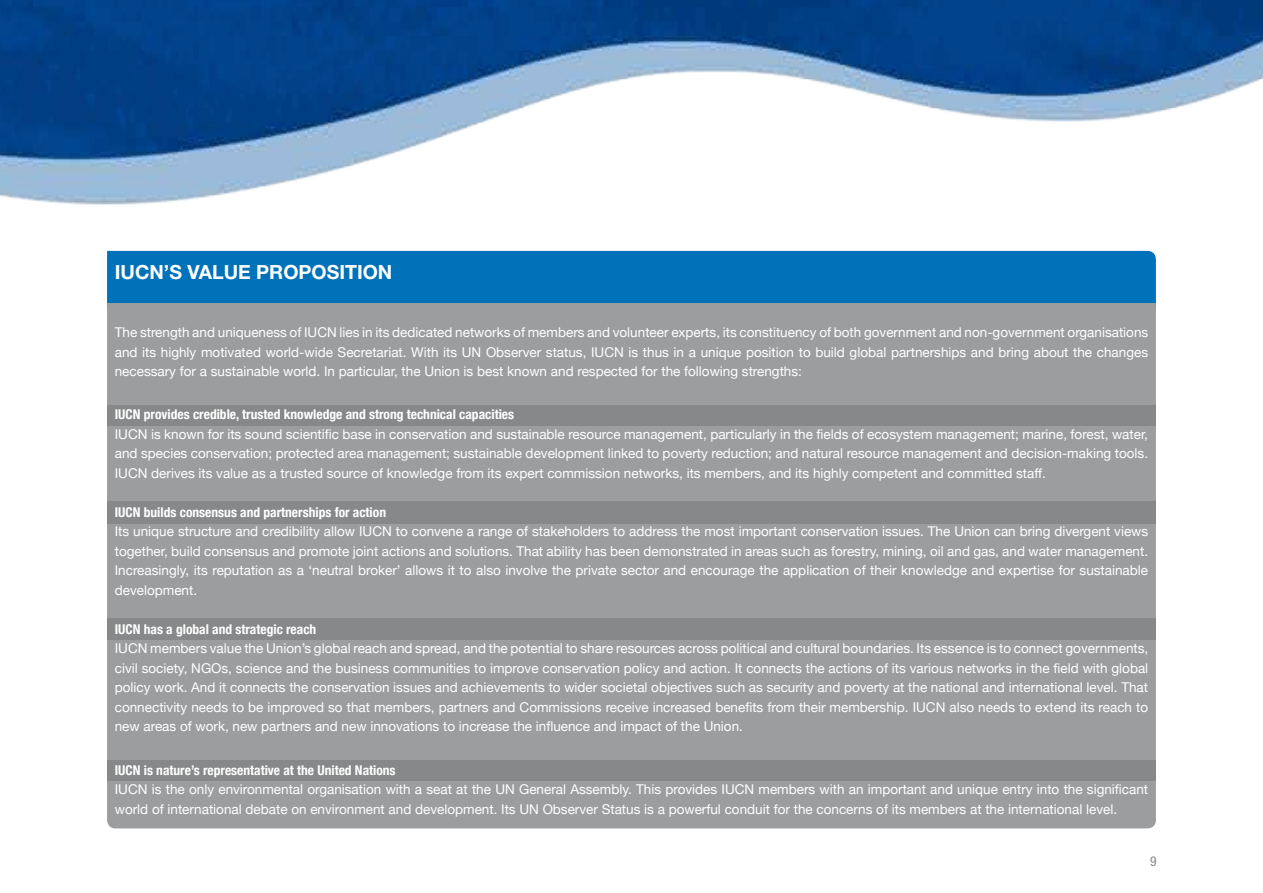
<style>
.page{position:relative;width:1263px;height:893px;background:#fff}
.page>*{position:absolute;margin:0;border:0;box-sizing:border-box;transform-origin:0 0}
.t1{font:700 19.5px "Helvetica Neue";color:#fff}
.t2{font:13.5px/19.5px "Helvetica Neue";color:#fff;text-align:justify}
.t3{font:700 condensed 13.5px "Helvetica Neue";color:#fff}
</style>
<div class="page">
<img style="left:0;top:0;width:1263px;height:251px">
<div style="left:107px;top:251px;width:1049px;height:52px;background:#0072ba"></div>
<div style="left:107px;top:303px;width:1049px;height:525px;background:#9c9d9f"></div>
<div style="left:107px;top:501px;width:1049px;height:22px;background:#878889"></div>
<div style="left:107px;top:619px;width:1049px;height:21px;background:#878889"></div>
<div style="left:107px;top:760px;width:1049px;height:20px;background:#878889"></div>
<div style="left:107px;top:405px;width:1049px;height:21px;background:#878889"></div>
<h1 class="t1" style="left:115px;top:260px;width:279px">IUCN’S VALUE PROPOSITION</h1>
<p class="t2" style="left:115px;top:322px;width:1035px">The strength and uniqueness of IUCN lies in its dedicated networks of members and volunteer experts, its constituency of both government and non-government organisations and its highly motivated world-wide Secretariat. With its UN Observer status, IUCN is thus in a unique position to build global partnerships and bring about the changes necessary for a sustainable world. In particular, the Union is best known and respected for the following strengths:</p>
<p class="t3" style="left:115px;top:406px;width:401px">IUCN provides credible, trusted knowledge and strong technical capacities</p>
<p class="t2" style="left:115px;top:424px;width:1035px">IUCN is known for its sound scientific base in conservation and sustainable resource management, particularly in the fields of ecosystem management; marine, forest, water, and species conservation; protected area management; sustainable development linked to poverty reduction; and natural resource management and decision-making tools.<br>IUCN derives its value as a trusted source of knowledge from its expert commission networks, its members, and its highly competent and committed staff.</p>
<p class="t3" style="left:115px;top:504px;width:273px">IUCN builds consensus and partnerships for action</p>
<p class="t2" style="left:115px;top:522px;width:1035px">Its unique structure and credibility allow IUCN to convene a range of stakeholders to address the most important conservation issues. The Union can bring divergent views together, build consensus and promote joint actions and solutions. That ability has been demonstrated in areas such as forestry, mining, oil and gas, and water management.<br>Increasingly, its reputation as a ‘neutral broker’ allows it to also involve the private sector and encourage the application of their knowledge and expertise for sustainable development.</p>
<p class="t3" style="left:115px;top:621px;width:203px">IUCN has a global and strategic reach</p>
<p class="t2" style="left:115px;top:639px;width:1035px">IUCN members value the Union’s global reach and spread, and the potential to share resources across political and cultural boundaries. Its essence is to connect governments, civil society, NGOs, science and the business communities to improve conservation policy and action. It connects the actions of its various networks in the field with global policy work. And it connects the conservation issues and achievements to wider societal objectives such as security and poverty at the national and international level. That connectivity needs to be improved so that members, partners and Commissions receive increased benefits from their membership. IUCN also needs to extend its reach to new areas of work, new partners and new innovations to increase the influence and impact of the Union.</p>
<p class="t3" style="left:115px;top:762px;width:282px">IUCN is nature’s representative at the United Nations</p>
<p class="t2" style="left:115px;top:779px;width:1035px">IUCN is the only environmental organisation with a seat at the UN General Assembly. This provides IUCN members with an important and unique entry into the significant world of international debate on environment and development. Its UN Observer Status is a powerful conduit for the concerns of its members at the international level.</p>
</div>
